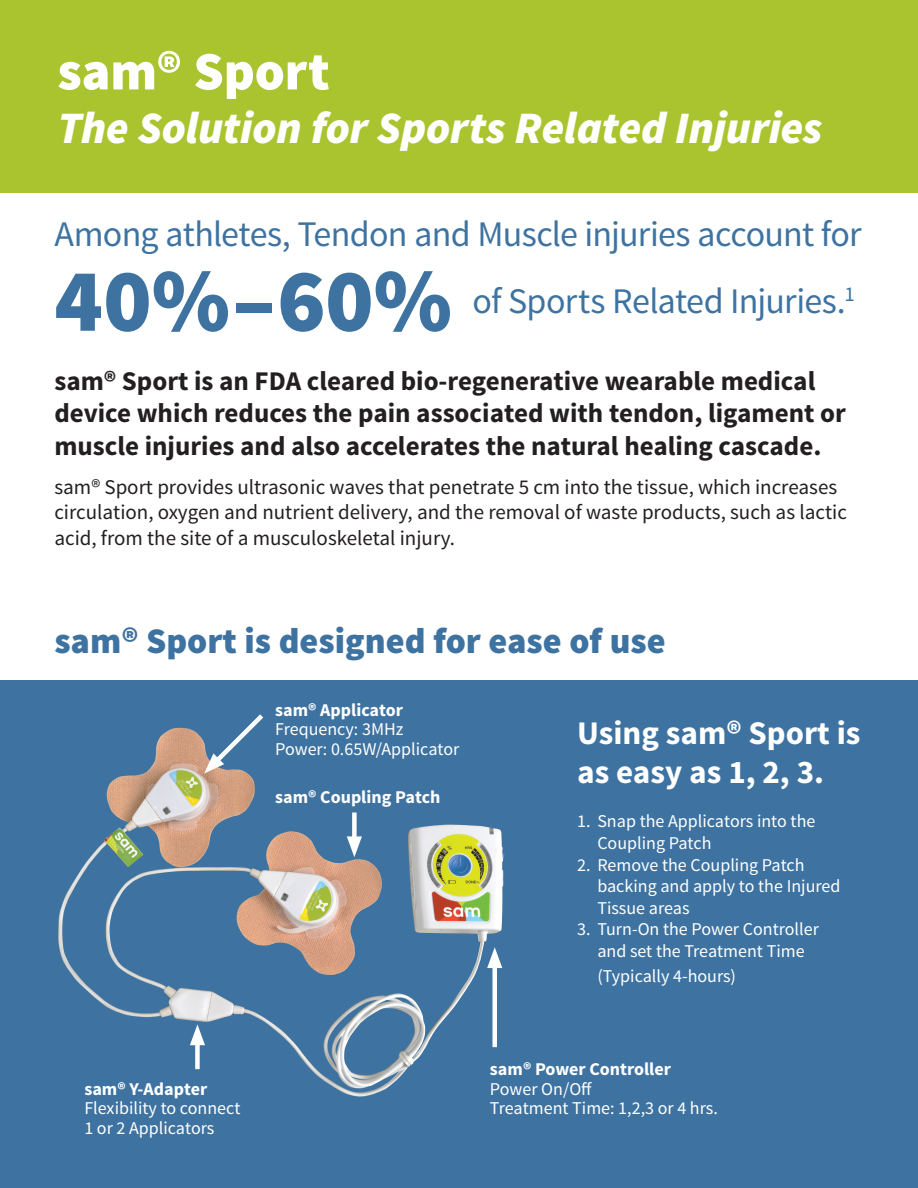
<style>
.page{position:relative;width:918px;height:1188px;background:#fff}
.page>*{position:absolute;margin:0;border:0;box-sizing:border-box;transform-origin:0 0}
.t1{font:900 90px "Source Sans Pro";color:#3e73a1}
.t2{font:900 54px "Source Sans Pro";letter-spacing:-.005em;color:#fff}
.t3{font:italic 900 45px "Source Sans Pro";letter-spacing:-.005em;color:#fff}
.t4{font:36px "Source Sans Pro";letter-spacing:-.02em;color:#3e73a1}
.t5{font:900 36px "Source Sans Pro";color:#3e73a1}
.t6{font:700 33px/39.6px "Source Sans Pro";color:#fff}
.t7{font:700 27px/32.4px "Source Sans Pro";color:#231f20}
.t8{font:21px/25.5px "Source Sans Pro";color:#231f20}
.t9{font:18px/21.6px "Source Sans Pro";color:#fff}
.t10{font:700 18px "Source Sans Pro";color:#fff}
</style>
<div class="page">
<div style="left:0;top:0;width:918px;height:192px;background:#a9c42e"></div>
<div style="left:0;top:680px;width:918px;height:508px;background:#3e73a1"></div>
<img style="left:58px;top:728px;width:446px;height:369px">
<div style="left:492px;top:960px;width:5px;height:87px;background:#fff"></div>
<svg style="left:487px;top:947px;width:15px;height:21px"></svg>
<div style="left:195px;top:1037px;width:5px;height:32px;background:#fff"></div>
<svg style="left:190px;top:1024px;width:15px;height:21px"></svg>
<svg style="left:204px;top:714px;width:64px;height:60px"></svg>
<div style="left:352px;top:813px;width:5px;height:32px;background:#fff"></div>
<svg style="left:347px;top:836px;width:15px;height:21px"></svg>
<h2 class="t2" style="left:57px;top:36px;width:274px">sam® Sport</h2>
<h3 class="t3" style="left:57px;top:99px;width:767px">The Solution for Sports Related Injuries</h3>
<h3 class="t4" style="left:54px;top:212px;width:809px">Among athletes, Tendon and Muscle injuries account for</h3>
<h1 class="t1" style="left:54px;top:242px;width:399px">40%–60%</h1>
<h3 class="t4" style="left:472px;top:278px;width:384px">of Sports Related Injuries.<sup>1</sup></h3>
<h3 class="t7" style="left:54px;top:366px;width:793px">sam® Sport is an FDA cleared bio-regenerative wearable medical device which reduces the pain associated with tendon, ligament or muscle injuries and also accelerates the natural healing cascade.</h3>
<p class="t8" style="left:54px;top:474px;width:794px">sam® Sport provides ultrasonic waves that penetrate 5 cm into the tissue, which increases circulation, oxygen and nutrient delivery, and the removal of waste products, such as lactic acid, from the site of a musculoskeletal injury.</p>
<h3 class="t5" style="left:54px;top:618px;width:613px">sam® Sport is designed for ease of use</h3>
<p class="t10" style="left:84px;top:1077px;width:124px">sam® Y-Adapter</p>
<p class="t9" style="left:84px;top:1099px;width:158px;line-height:19.5px">Flexibility to connect<br>1 or 2 Applicators</p>
<p class="t10" style="left:275px;top:698px;width:129px">sam® Applicator</p>
<p class="t9" style="left:275px;top:720px;width:186px;line-height:19.5px">Frequency: 3MHz<br>Power: 0.65W/Applicator</p>
<p class="t10" style="left:275px;top:785px;width:167px">sam® Coupling Patch</p>
<h3 class="t6" style="left:577px;top:714px;width:285px">Using sam® Sport is as easy as 1, 2, 3.</h3>
<p class="t9" style="left:597px;top:811px;width:220px;text-indent:-20px">1. Snap the Applicators into the<br>Coupling Patch</p>
<p class="t9" style="left:597px;top:854px;width:245px;text-indent:-20px">2. Remove the Coupling Patch backing and apply to the Injured<br>Tissue areas</p>
<p class="t9" style="left:577px;top:919px;width:243px;text-align:center">3. Turn-On the Power Controller and set the Treatment Time</p>
<p class="t9" style="left:597px;top:966px;width:140px">(Typically 4-hours)</p>
<p class="t10" style="left:490px;top:1058px;width:182px">sam® Power Controller</p>
<p class="t9" style="left:490px;top:1079px;width:229px;line-height:19.5px">Power On/Off<br>Treatment Time: 1,2,3 or 4 hrs.</p>
</div>
